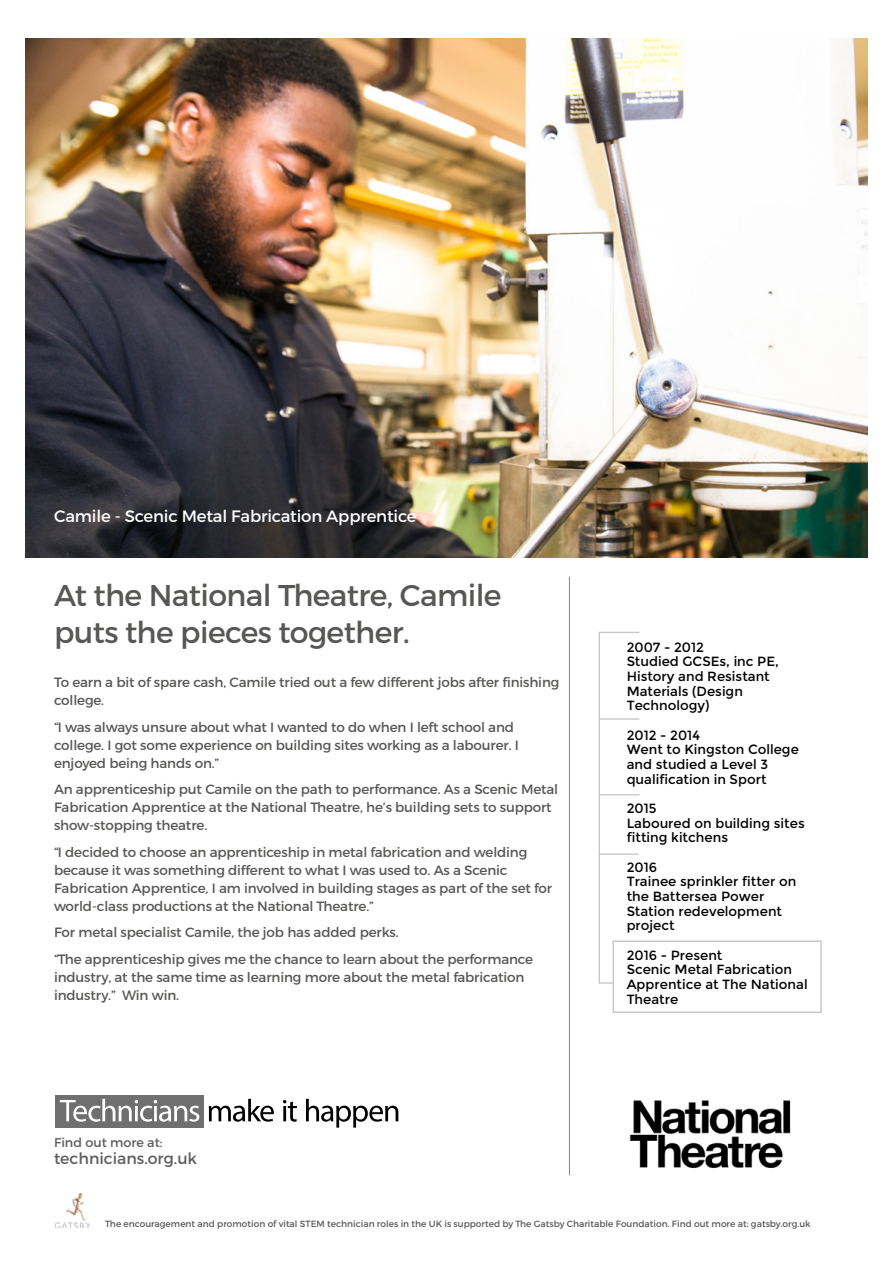
<style>
.page{position:relative;width:893px;height:1263px;background:#fff}
.page>*{position:absolute;margin:0;border:0;box-sizing:border-box;transform-origin:0 0}
.t1{font:30px/37.5px "Montserrat";letter-spacing:-.02em;color:#575756}
.t2{font:16.5px "Montserrat";letter-spacing:-.01em;color:#fff}
.t3{font:15.75px "Montserrat";color:#5f5e5e}
.t4{font:13.5px/18px "Montserrat";letter-spacing:-.01em;color:#575756}
.t5{font:13.35px/14.7px "Montserrat";color:#000}
.t6{font:12.75px "Montserrat";color:#5f5e5e}
.t7{font:9px "Montserrat";color:#575756}
</style>
<div class="page">
<img style="left:26px;top:38px;width:841px;height:519px">
<hr style="left:569px;top:576px;width:1px;height:599px;background:#878787">
<svg style="left:598px;top:631px;width:42px;height:353px"></svg>
<hr style="left:599px;top:794px;width:40px;height:1px;background:#c6c6c6">
<hr style="left:599px;top:718px;width:40px;height:2px;background:#c6c6c6">
<hr style="left:598px;top:853px;width:41px;height:2px;background:#c6c6c6">
<div style="left:613px;top:940px;width:209px;height:73px;border:1px solid #c6c6c6"></div>
<div style="left:55px;top:1095px;width:148px;height:33px;background:#706f6f"></div>
<svg style="left:60px;top:1099px;width:139px;height:23px"></svg>
<svg style="left:209px;top:1099px;width:65px;height:23px"></svg>
<svg style="left:283px;top:1100px;width:14px;height:22px"></svg>
<svg style="left:306px;top:1099px;width:92px;height:28px"></svg>
<img style="left:629px;top:1100px;width:162px;height:69px">
<img style="left:55px;top:1193px;width:35px;height:34px">
<p class="t2" style="left:54px;top:506px;width:364px">Camile - Scenic Metal Fabrication Apprentice</p>
<h1 class="t1" style="left:54px;top:576px;width:449px">At the National Theatre, Camile puts the pieces together.</h1>
<p class="t4" style="left:54px;top:673px;width:507px">To earn a bit of spare cash, Camile tried out a few different jobs after finishing college.</p>
<p class="t4" style="left:54px;top:718px;width:466px">“I was always unsure about what I wanted to do when I left school and college. I got some experience on building sites working as a labourer. I enjoyed being hands on.”</p>
<p class="t4" style="left:54px;top:780px;width:506px">An apprenticeship put Camile on the path to performance. As a Scenic Metal<br>Fabrication Apprentice at the National Theatre, he’s building sets to support show-stopping theatre.</p>
<p class="t4" style="left:54px;top:843px;width:500px">“I decided to choose an apprenticeship in metal fabrication and welding because it was something different to what I was used to. As a Scenic Fabrication Apprentice, I am involved in building stages as part of the set for world-class productions at the National Theatre.”</p>
<p class="t4" style="left:54px;top:919px;width:481px;line-height:26.5px">For metal specialist Camile, the job has added perks.<br>“The apprenticeship gives me the chance to learn about the performance</p>
<p class="t4" style="left:54px;top:968px;width:472px">industry, at the same time as learning more about the metal fabrication industry.” Win win.</p>
<p class="t6" style="left:54px;top:1134px;width:110px">Find out more at:</p>
<p class="t3" style="left:54px;top:1149px;width:144px">technicians.org.uk</p>
<p class="t5" style="left:627px;top:640px;width:154px">2007 - 2012<br>Studied GCSEs, inc PE,<br>History and Resistant<br>Materials (Design<br>Technology)</p>
<p class="t5" style="left:627px;top:728px;width:174px">2012 - 2014<br>Went to Kingston College and studied a Level 3 qualification in Sport</p>
<p class="t5" style="left:627px;top:801px;width:180px">2015<br>Laboured on building sites fitting kitchens</p>
<p class="t5" style="left:627px;top:860px;width:171px">2016<br>Trainee sprinkler fitter on the Battersea Power<br>Station redevelopment project</p>
<p class="t5" style="left:627px;top:948px;width:183px">2016 - Present<br>Scenic Metal Fabrication<br>Apprentice at The National<br>Theatre</p>
<p class="t7" style="left:105px;top:1218px;width:707px">The encouragement and promotion of vital STEM technician roles in the UK is supported by The Gatsby Charitable Foundation. Find out more at: gatsby.org.uk</p>
</div>
